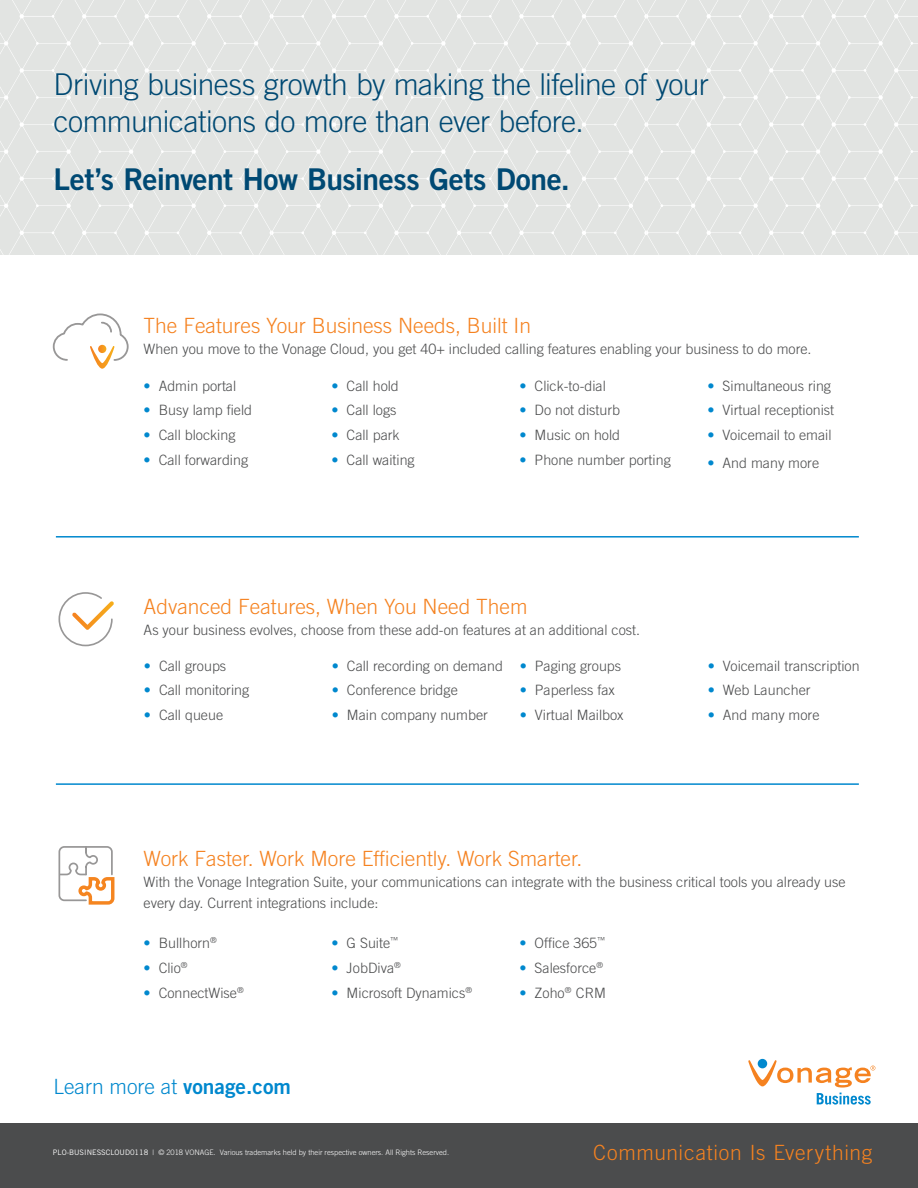
<style>
.page{position:relative;width:918px;height:1188px;background:#fff}
.page>*{position:absolute;margin:0;border:0;box-sizing:border-box;transform-origin:0 0}
.t1{font:300 30px/37.5px "Trade Gothic LT Std";letter-spacing:-.02em;color:#004973}
.t2{font:30px "Trade Gothic LT Std Bd 2";letter-spacing:-.015em;color:#004973}
.t3{font:300 21px "Trade Gothic LT Std";color:#f58220}
.t4{font:300 21px "Trade Gothic LT Std";letter-spacing:.035em;color:#f58220}
.t5{font:300 21px "Trade Gothic LT Std";color:#0088ce}
.t6{font:300 14.25px/21px "Trade Gothic LT Std";color:#4b4c4d}
.t7{font:300 7.5px "Trade Gothic LT Std";color:#fff}
.s1{color:#0088ce}
.s2{font-family:"Trade Gothic LT Std Bd 2";font-weight:400}
.s3{font-weight:400}
</style>
<div class="page">
<div style="left:0;top:0;width:272px;height:255px;background:#e2e4e2"></div>
<div style="left:272px;top:0;width:374px;height:255px;background:#e2e4e2"></div>
<svg style="left:646px;top:0;width:272px;height:255px;background:#e3e5e3"></svg>
<div style="left:0;top:1123px;width:918px;height:65px;background:#4b4c4d"></div>
<svg style="left:748px;top:1060px;width:127px;height:45px"></svg>
<hr style="left:56px;top:536px;width:803px;height:2px;background:#0088ce">
<hr style="left:56px;top:783px;width:803px;height:2px;background:#0088ce">
<svg style="left:58px;top:592px;width:56px;height:55px"></svg>
<svg style="left:58px;top:846px;width:57px;height:59px"></svg>
<svg style="left:52px;top:313px;width:77px;height:56px"></svg>
<h1 class="t1" style="left:54px;top:65px;width:657px">Driving business growth by making the lifeline of your communications do more than ever before.</h1>
<h1 class="t2" style="left:54px;top:161px;width:518px">Let’s Reinvent How Business Gets Done.</h1>
<h2 class="t3" style="left:144px;top:313px;width:389px">The Features Your Business Needs, Built In</h2>
<p class="t6" style="left:144px;top:338px;width:669px">When you move to the Vonage Cloud, you get 40+ included calling features enabling your business to do more.</p>
<p class="t6" style="left:144px;top:375px;width:94px"><span class="s1">•</span> Admin portal</p>
<p class="t6" style="left:144px;top:400px;width:110px"><span class="s1">•</span> Busy lamp field</p>
<p class="t6" style="left:144px;top:424px;width:93px"><span class="s1">•</span> Call blocking</p>
<p class="t6" style="left:144px;top:449px;width:106px"><span class="s1">•</span> Call forwarding</p>
<p class="t6" style="left:332px;top:375px;width:69px"><span class="s1">•</span> Call hold</p>
<p class="t6" style="left:332px;top:400px;width:66px"><span class="s1">•</span> Call logs</p>
<p class="t6" style="left:332px;top:424px;width:70px"><span class="s1">•</span> Call park</p>
<p class="t6" style="left:332px;top:449px;width:85px"><span class="s1">•</span> Call waiting</p>
<p class="t6" style="left:520px;top:375px;width:88px"><span class="s1">•</span> Click-to-dial</p>
<p class="t6" style="left:520px;top:400px;width:102px"><span class="s1">•</span> Do not disturb</p>
<p class="t6" style="left:520px;top:424px;width:102px"><span class="s1">•</span> Music on hold</p>
<p class="t6" style="left:520px;top:449px;width:153px"><span class="s1">•</span> Phone number porting</p>
<p class="t6" style="left:708px;top:375px;width:125px"><span class="s1">•</span> Simultaneous ring</p>
<p class="t6" style="left:708px;top:400px;width:128px"><span class="s1">•</span> Virtual receptionist</p>
<p class="t6" style="left:708px;top:424px;width:126px"><span class="s1">•</span> Voicemail to email</p>
<p class="t6" style="left:708px;top:452px;width:113px"><span class="s1">•</span> And many more</p>
<h2 class="t3" style="left:144px;top:594px;width:385px">Advanced Features, When You Need Them</h2>
<p class="t6" style="left:144px;top:619px;width:498px">As your business evolves, choose from these add-on features at an additional cost.</p>
<p class="t6" style="left:144px;top:655px;width:84px"><span class="s1">•</span> Call groups</p>
<p class="t6" style="left:144px;top:680px;width:107px"><span class="s1">•</span> Call monitoring</p>
<p class="t6" style="left:144px;top:704px;width:81px"><span class="s1">•</span> Call queue</p>
<p class="t6" style="left:332px;top:655px;width:173px"><span class="s1">•</span> Call recording on demand</p>
<p class="t6" style="left:332px;top:680px;width:127px"><span class="s1">•</span> Conference bridge</p>
<p class="t6" style="left:332px;top:704px;width:157px"><span class="s1">•</span> Main company number</p>
<p class="t6" style="left:520px;top:655px;width:103px"><span class="s1">•</span> Paging groups</p>
<p class="t6" style="left:520px;top:680px;width:96px"><span class="s1">•</span> Paperless fax</p>
<p class="t6" style="left:520px;top:704px;width:105px"><span class="s1">•</span> Virtual Mailbox</p>
<p class="t6" style="left:708px;top:655px;width:153px"><span class="s1">•</span> Voicemail transcription</p>
<p class="t6" style="left:708px;top:680px;width:104px"><span class="s1">•</span> Web Launcher</p>
<p class="t6" style="left:708px;top:704px;width:113px"><span class="s1">•</span> And many more</p>
<h2 class="t3" style="left:144px;top:846px;width:440px">Work Faster. Work More Efficiently. Work Smarter.</h2>
<p class="t6" style="left:144px;top:871px;width:704px">With the Vonage Integration Suite, your communications can integrate with the business critical tools you already use every day. Current integrations include:</p>
<p class="t6" style="left:144px;top:932px;width:75px"><span class="s1">•</span> Bullhorn<sup>®</sup></p>
<p class="t6" style="left:144px;top:957px;width:45px"><span class="s1">•</span> Clio<sup>®</sup></p>
<p class="t6" style="left:144px;top:982px;width:102px"><span class="s1">•</span> ConnectWise<sup>®</sup></p>
<p class="t6" style="left:332px;top:932px;width:68px"><span class="s1">•</span> G Suite<sup>™</sup></p>
<p class="t6" style="left:332px;top:957px;width:71px"><span class="s1">•</span> JobDiva<sup>®</sup></p>
<p class="t6" style="left:332px;top:982px;width:142px"><span class="s1">•</span> Microsoft Dynamics<sup>®</sup></p>
<p class="t6" style="left:520px;top:932px;width:87px"><span class="s1">•</span> Office 365<sup>™</sup></p>
<p class="t6" style="left:520px;top:957px;width:85px"><span class="s1">•</span> Salesforce<sup>®</sup></p>
<p class="t6" style="left:520px;top:982px;width:88px"><span class="s1">•</span> Zoho<sup>®</sup> CRM</p>
<h2 class="t5" style="left:54px;top:1074px;width:239px">Learn more at <span class="s2">vonage.com</span></h2>
<p class="t7" style="left:53px;top:1148px;width:398px"><span class="s3">PLO-BUSINESSCLOUD0118</span> | © 2018 VONAGE. Various trademarks held by their respective owners. All Rights Reserved.</p>
<h2 class="t4" style="left:593px;top:1140px;width:281px">Communication Is Everything</h2>
</div>
